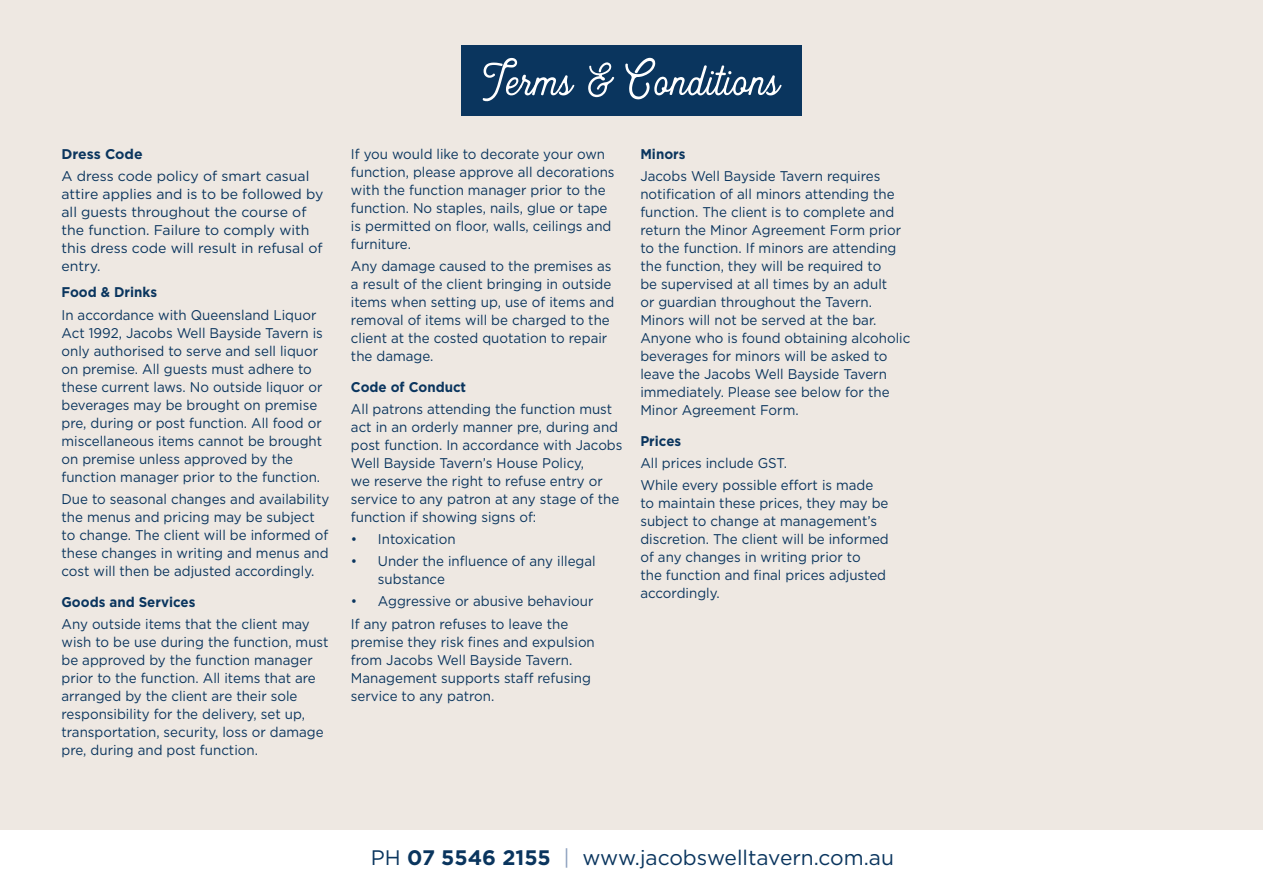
<style>
.page{position:relative;width:1263px;height:893px;background:#fff}
.page>*{position:absolute;margin:0;border:0;box-sizing:border-box;transform-origin:0 0}
.t1{font:51.75px "Heritage";color:#fff}
.t2{font:21px "Gotham";color:#0a355e}
.t3{font:14.1px/18px "Gotham";color:#0a355e;scale:.95 1}
.t4{font:14.1px/18px "Gotham";color:#0a355e}
.t5{font:700 14.1px "Gotham";color:#0a355e;scale:.95 1}
.t6{font:700 14.1px "Gotham";color:#0a355e}
.s1{font-weight:700}
.s2{color:#8a9ebd}
</style>
<div class="page">
<div style="left:0;top:0;width:1263px;height:829px;background:#eee8e2"></div>
<div style="left:461px;top:45px;width:340px;height:71px;background:#0a355e"></div>
<p class="t6" style="left:62px;top:144px;width:83px">Dress Code</p>
<p class="t4" style="left:62px;top:167px;width:263px">A dress code policy of smart casual attire applies and is to be followed by all guests throughout the course of the function. Failure to comply with this dress code will result in refusal of entry.</p>
<p class="t5" style="left:62px;top:283px;width:102px">Food &amp; Drinks</p>
<p class="t3" style="left:62px;top:305px;width:277px">In accordance with Queensland Liquor Act 1992, Jacobs Well Bayside Tavern is only authorised to serve and sell liquor on premise. All guests must adhere to these current laws. No outside liquor or beverages may be brought on premise pre, during or post function. All food or miscellaneous items cannot be brought on premise unless approved by the function manager prior to the function.</p>
<p class="t3" style="left:62px;top:489px;width:283px">Due to seasonal changes and availability the menus and pricing may be subject to change. The client will be informed of these changes in writing and menus and cost will then be adjusted accordingly.</p>
<p class="t5" style="left:62px;top:592px;width:142px">Goods and Services</p>
<p class="t3" style="left:62px;top:614px;width:282px">Any outside items that the client may wish to be use during the function, must be approved by the function manager prior to the function. All items that are arranged by the client are their sole responsibility for the delivery, set up, transportation, security, loss or damage pre, during and post function.</p>
<p class="t1" style="left:484px;top:52px;width:296px">Terms &amp; Conditions</p>
<p class="t3" style="left:351px;top:144px;width:279px">If you would like to decorate your own function, please approve all decorations with the function manager prior to the function. No staples, nails, glue or tape is permitted on floor, walls, ceilings and furniture.</p>
<p class="t3" style="left:351px;top:257px;width:279px">Any damage caused to the premises as a result of the client bringing in outside items when setting up, use of items and removal of items will be charged to the client at the costed quotation to repair the damage.</p>
<p class="t5" style="left:351px;top:377px;width:123px">Code of Conduct</p>
<p class="t3" style="left:351px;top:400px;width:287px">All patrons attending the function must act in an orderly manner pre, during and post function. In accordance with Jacobs Well Bayside Tavern’s House Policy,<br>we reserve the right to refuse entry or service to any patron at any stage of the function if showing signs of:</p>
<p class="t3" style="left:351px;top:530px;width:112px">• Intoxication</p>
<p class="t3" style="left:378px;top:552px;width:231px;text-indent:-27px">• Under the influence of any illegal substance</p>
<p class="t3" style="left:351px;top:592px;width:257px">• Aggressive or abusive behaviour</p>
<p class="t3" style="left:351px;top:614px;width:258px">If any patron refuses to leave the premise they risk fines and expulsion from Jacobs Well Bayside Tavern.<br>Management supports staff refusing service to any patron.</p>
<p class="t5" style="left:640px;top:144px;width:49px">Minors</p>
<p class="t3" style="left:640px;top:167px;width:286px">Jacobs Well Bayside Tavern requires notification of all minors attending the function. The client is to complete and return the Minor Agreement Form prior to the function. If minors are attending the function, they will be required to<br>be supervised at all times by an adult<br>or guardian throughout the Tavern.<br>Minors will not be served at the bar.<br>Anyone who is found obtaining alcoholic beverages for minors will be asked to leave the Jacobs Well Bayside Tavern immediately. Please see below for the Minor Agreement Form.</p>
<p class="t5" style="left:640px;top:431px;width:45px">Prices</p>
<p class="t3" style="left:640px;top:454px;width:156px">All prices include GST.</p>
<p class="t3" style="left:640px;top:476px;width:263px">While every possible effort is made to maintain these prices, they may be subject to change at management’s discretion. The client will be informed of any changes in writing prior to<br>the function and final prices adjusted accordingly.</p>
<p class="t2" style="left:371px;top:844px;width:525px">PH <span class="s1">07 5546 2155</span> <span class="s2">|</span> www.jacobswelltavern.com.au</p>
</div>
